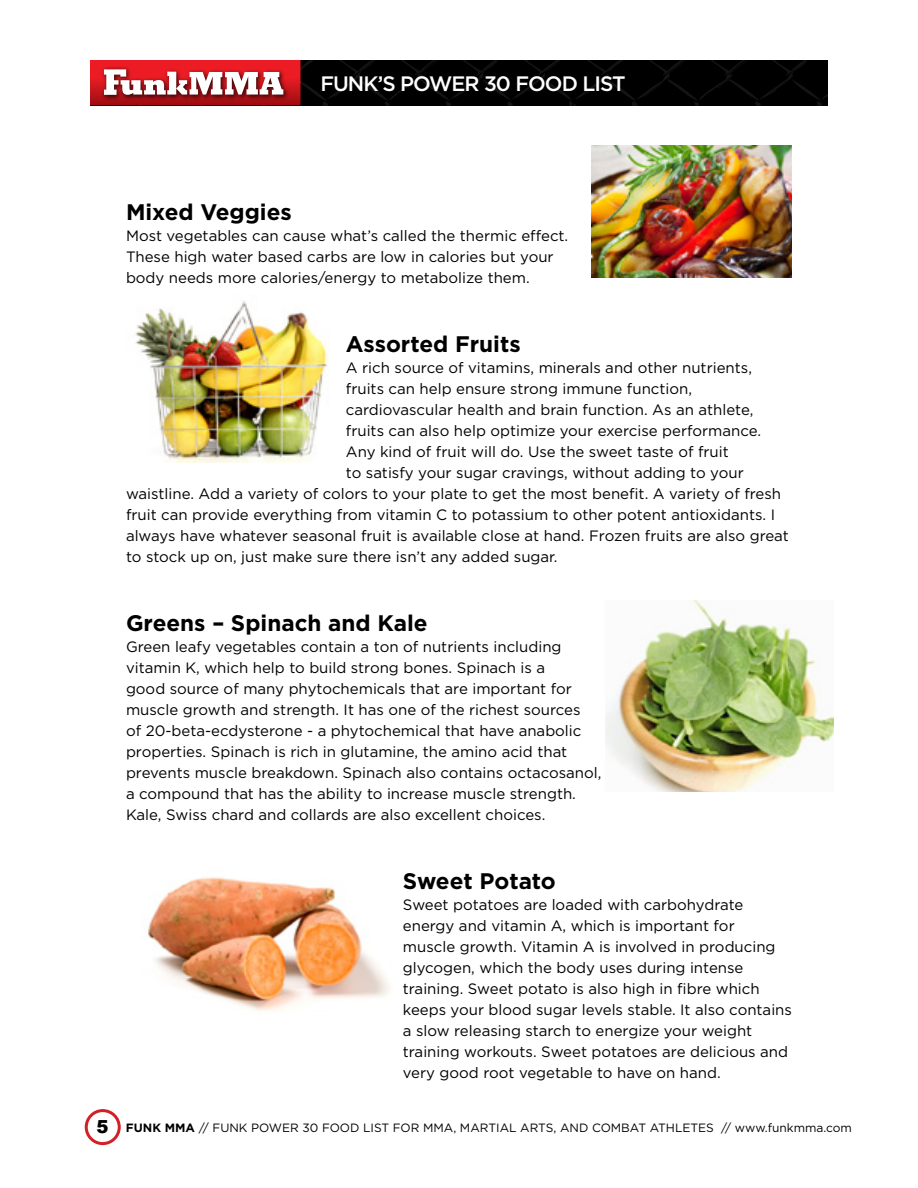
<style>
.page{position:relative;width:918px;height:1188px;background:#fff}
.page>*{position:absolute;margin:0;border:0;box-sizing:border-box;transform-origin:0 0}
.t1{font:700 22.5px "Gotham";color:#000}
.t2{font:500 20.85px "Gotham";letter-spacing:-.045em;color:#fff}
.t3{font:900 18px "Arial";color:#000}
.t4{font:15px/21px "Gotham";color:#000}
.t5{font:12px "Gotham";color:#000}
.s1{font-weight:700}
</style>
<div class="page">
<div style="left:85px;top:1109px;width:36px;height:36px;border:3px solid #d31f26;border-radius:50%"></div>
<svg style="left:90px;top:60px;width:738px;height:45px;background:#3c191a"></svg>
<img style="left:135px;top:301px;width:193px;height:161px">
<img style="left:591px;top:145px;width:200px;height:132px">
<img style="left:147px;top:877px;width:243px;height:134px">
<img style="left:606px;top:601px;width:227px;height:190px">
<h2 class="t2" style="left:320px;top:72px;width:307px">FUNK’S POWER 30 FOOD LIST</h2>
<h1 class="t1" style="left:126px;top:199px;width:167px">Mixed Veggies</h1>
<p class="t4" style="left:126px;top:225px;width:444px">Most vegetables can cause what’s called the thermic effect.<br>These high water based carbs are low in calories but your body needs more calories/energy to metabolize them.</p>
<h1 class="t1" style="left:346px;top:331px;width:176px">Assorted Fruits</h1>
<p class="t4" style="left:346px;top:357px;width:408px">A rich source of vitamins, minerals and other nutrients,</p>
<p class="t4" style="left:346px;top:378px;width:348px">fruits can help ensure strong immune function,</p>
<p class="t4" style="left:346px;top:399px;width:409px">cardiovascular health and brain function. As an athlete,</p>
<p class="t4" style="left:346px;top:420px;width:417px">fruits can also help optimize your exercise performance.</p>
<p class="t4" style="left:346px;top:441px;width:385px">Any kind of fruit will do. Use the sweet taste of fruit</p>
<p class="t4" style="left:346px;top:462px;width:399px">to satisfy your sugar cravings, without adding to your</p>
<p class="t4" style="left:126px;top:483px;width:657px">waistline. Add a variety of colors to your plate to get the most benefit. A variety of fresh</p>
<p class="t4" style="left:126px;top:504px;width:651px">fruit can provide everything from vitamin C to potassium to other potent antioxidants. I</p>
<p class="t4" style="left:126px;top:525px;width:664px">always have whatever seasonal fruit is available close at hand. Frozen fruits are also great</p>
<p class="t4" style="left:126px;top:546px;width:433px">to stock up on, just make sure there isn’t any added sugar.</p>
<h1 class="t1" style="left:126px;top:610px;width:303px">Greens – Spinach and Kale</h1>
<p class="t4" style="left:126px;top:636px;width:477px">Green leafy vegetables contain a ton of nutrients including vitamin K, which help to build strong bones. Spinach is a<br>good source of many phytochemicals that are important for muscle growth and strength. It has one of the richest sources<br>of 20-beta-ecdysterone - a phytochemical that have anabolic properties. Spinach is rich in glutamine, the amino acid that prevents muscle breakdown. Spinach also contains octacosanol, a compound that has the ability to increase muscle strength.<br>Kale, Swiss chard and collards are also excellent choices.</p>
<p class="t3" style="left:97px;top:1114px;width:14px">5</p>
<h1 class="t1" style="left:403px;top:868px;width:155px">Sweet Potato</h1>
<p class="t4" style="left:403px;top:894px;width:391px">Sweet potatoes are loaded with carbohydrate energy and vitamin A, which is important for<br>muscle growth. Vitamin A is involved in producing glycogen, which the body uses during intense training. Sweet potato is also high in fibre which keeps your blood sugar levels stable. It also contains a slow releasing starch to energize your weight training workouts. Sweet potatoes are delicious and very good root vegetable to have on hand.</p>
<p class="t5" style="left:126px;top:1121px;width:727px"><span class="s1">FUNK MMA</span> // FUNK POWER 30 FOOD LIST FOR MMA, MARTIAL ARTS, AND COMBAT ATHLETES // www.funkmma.com</p>
</div>
